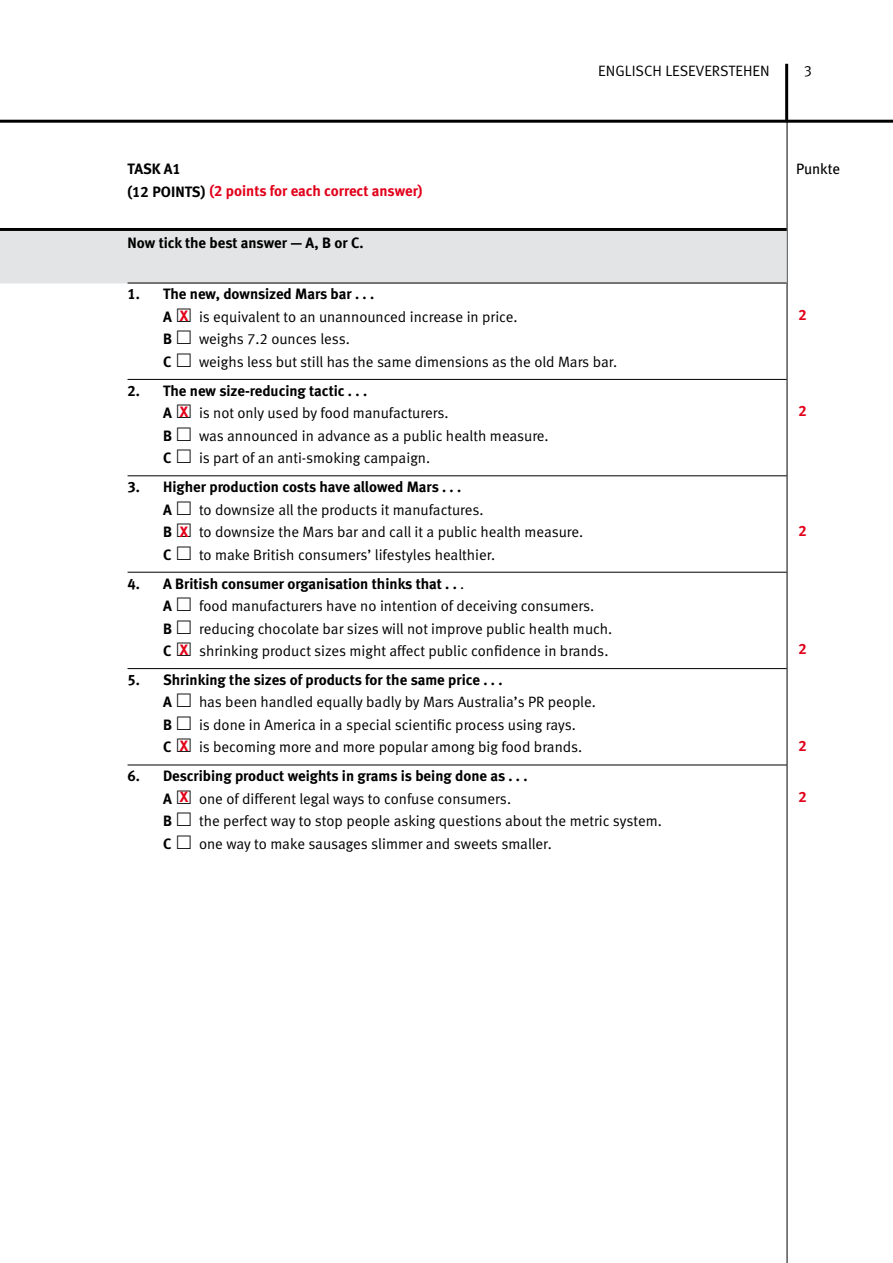
<style>
.page{position:relative;width:893px;height:1263px;background:#fff}
.page>*{position:absolute;margin:0;border:0;box-sizing:border-box;transform-origin:0 0}
.Titel_03{font:15px/22.5px "Meta Normal LF";color:#000}
.Titel_03-2{font:15px "Meta Bold LF";letter-spacing:-.01em;color:#000}
.Titel_01_ohne_Linie{font:15px/21.9px "Meta Bold LF";color:#e2001a}
.Titel_02{font:15px "Meta Bold LF";color:#000}
.Lösungen{font:15px "Meta Bold LF";color:#e2001a}
.t1{font:15px "Meta Book LF";letter-spacing:-.005em;color:#000}
.s1{color:#000}
.s2{font-family:"Meta Bold LF"}
.s3{font-family:"European Pi Three";font-size:18px}
</style>
<div class="page">
<hr style="left:787px;top:122px;width:1px;height:1141px;background:#000">
<hr style="left:0;top:120px;width:893px;height:3px;background:#000">
<hr style="left:785px;top:64px;width:3px;height:56px;background:#000">
<hr style="left:0;top:228px;width:787px;height:3px;background:#000">
<div style="left:0;top:231px;width:787px;height:52px;background:#e3e4e5"></div>
<hr style="left:128px;top:283px;width:659px;height:1px;background:#000">
<hr style="left:128px;top:379px;width:659px;height:1px;background:#000">
<hr style="left:128px;top:476px;width:659px;height:1px;background:#000">
<hr style="left:128px;top:572px;width:659px;height:1px;background:#000">
<hr style="left:128px;top:668px;width:659px;height:1px;background:#000">
<hr style="left:128px;top:765px;width:659px;height:1px;background:#000">
<p class="Titel_03" style="left:598px;top:59px;width:170px">Englisch leseverstehen</p>
<p class="Titel_03" style="left:804px;top:59px;width:10px">3</p>
<p class="Titel_01_ohne_Linie" style="left:128px;top:158px;width:296px"><span class="s1">Task A1<br>(12 points)</span> (2 points for each correct answer)</p>
<p class="Titel_02" style="left:128px;top:234px;width:238px">Now tick the best answer — A, B or C.</p>
<p class="Titel_03" style="left:163px;top:283px;width:456px;text-indent:-35px"><span class="s2">1. The new, downsized Mars bar . . .<br>A</span> <span class="s3">M</span> is equivalent to an unannounced increase in price.<br><span class="s2">B</span> <span class="s3">M</span> weighs 7.2 ounces less.<br><span class="s2">C</span> <span class="s3">M</span> weighs less but still has the same dimensions as the old Mars bar.</p>
<p class="Titel_03" style="left:163px;top:379px;width:387px;text-indent:-35px"><span class="s2">2. The new size-reducing tactic . . .<br>A</span> <span class="s3">M</span> is not only used by food manufacturers.<br><span class="s2">B</span> <span class="s3">M</span> was announced in advance as a public health measure.<br><span class="s2">C</span> <span class="s3">M</span> is part of an anti-smoking campaign.</p>
<p class="Titel_03" style="left:163px;top:475px;width:422px;text-indent:-35px"><span class="s2">3. H igher production costs have allowed Mars . . .<br>A</span> <span class="s3">M</span> to downsize all the products it manufactures.<br><span class="s2">B</span> <span class="s3">M</span> to downsize the Mars bar and call it a public health measure.<br><span class="s2">C</span> <span class="s3">M</span> to make British consumers’ lifestyles healthier.</p>
<p class="Titel_03-2" style="left:128px;top:574px;width:30px">4. A</p>
<p class="Lösungen" style="left:180px;top:306px;width:10px">X</p>
<p class="Lösungen" style="left:180px;top:402px;width:10px">X</p>
<p class="Lösungen" style="left:180px;top:522px;width:10px">X</p>
<p class="Titel_03" style="left:163px;top:572px;width:451px;text-indent:12px"><span class="s2">British consumer organisation thinks that . .</span> .<br><span class="s2">A</span> <span class="s3">M</span> food manufacturers have no intention of deceiving consumers.<br><span class="s2">B</span> <span class="s3">M</span> reducing chocolate bar sizes will not improve public health much.<br><span class="s2">C</span> <span class="s3">M</span> shrinking product sizes might affect public confidence in brands.</p>
<p class="Titel_03-2" style="left:128px;top:671px;width:376px">5. Shrinking the sizes of products for the same price . . .</p>
<p class="Titel_03" style="left:163px;top:691px;width:434px"><span class="s2">A</span> <span class="s3">M</span> has been handled equally badly by Mars Australia’s PR people.</p>
<p class="Titel_03" style="left:163px;top:713px;width:414px"><span class="s2">B</span> <span class="s3">M</span> is done in America in a special scientific process using rays.</p>
<p class="Titel_03-2" style="left:128px;top:738px;width:23px">C</p>
<p class="Titel_03" style="left:177px;top:736px;width:407px"><span class="s3">M</span> is becoming more and more popular among big food brands.</p>
<p class="Titel_03" style="left:163px;top:765px;width:500px;text-indent:-35px"><span class="s2">6. Describing product weights in grams is being done as . . .<br>A</span> <span class="s3">M</span> one of different legal ways to confuse consumers.<br><span class="s2">B</span> <span class="s3">M</span> the perfect way to stop people asking questions about the metric system.<br><span class="s2">C</span> <span class="s3">M</span> one way to make sausages slimmer and sweets smaller.</p>
<p class="Lösungen" style="left:180px;top:640px;width:10px">X</p>
<p class="Lösungen" style="left:180px;top:737px;width:10px">X</p>
<p class="Lösungen" style="left:180px;top:788px;width:10px">X</p>
<p class="t1" style="left:796px;top:160px;width:46px">Punkte</p>
<p class="Lösungen" style="left:798px;top:306px;width:10px">2</p>
<p class="Lösungen" style="left:798px;top:402px;width:10px">2</p>
<p class="Lösungen" style="left:798px;top:522px;width:10px">2</p>
<p class="Lösungen" style="left:798px;top:640px;width:10px">2</p>
<p class="Lösungen" style="left:798px;top:736px;width:10px">2</p>
<p class="Lösungen" style="left:798px;top:788px;width:10px">2</p>
</div>
